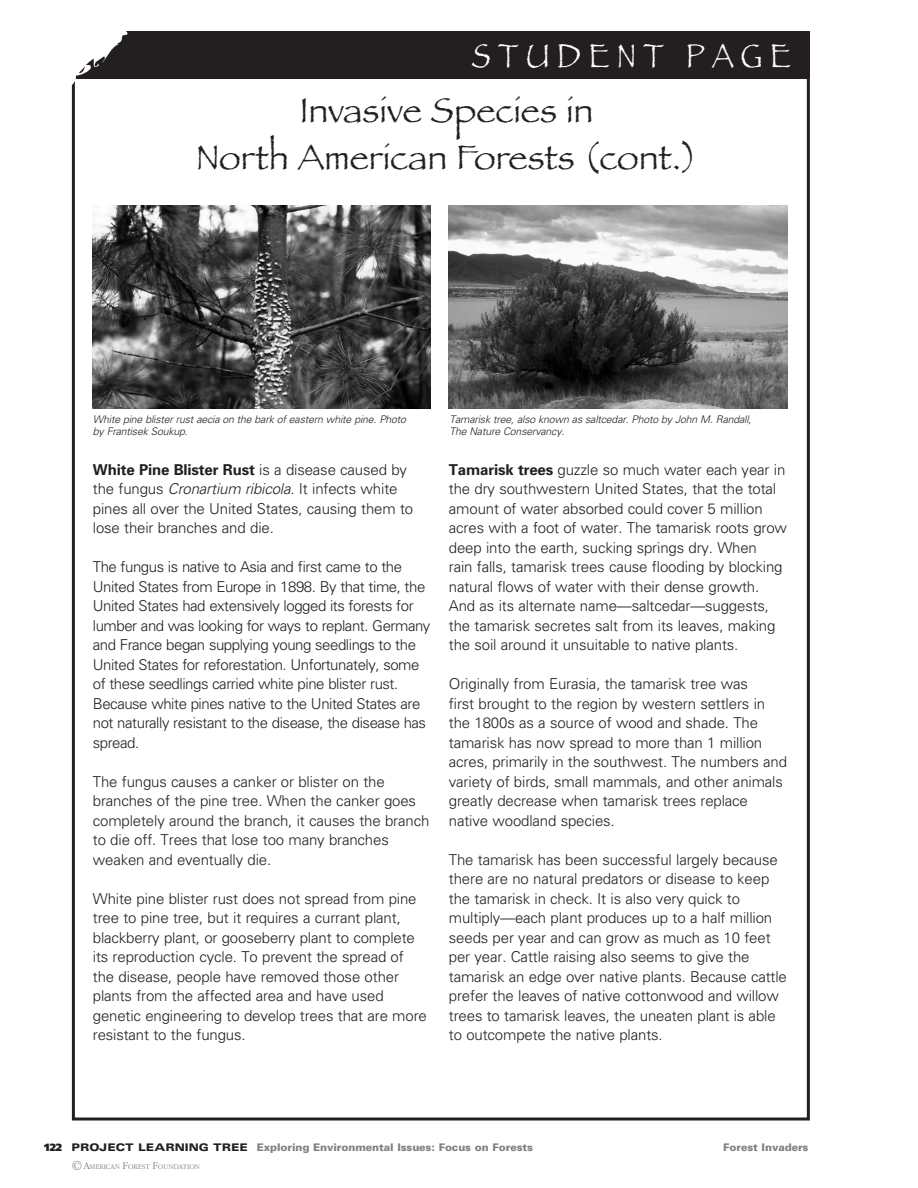
<style>
.page{position:relative;width:918px;height:1188px;background:#fff}
.page>*{position:absolute;margin:0;border:0;box-sizing:border-box;transform-origin:0 0}
.t1{font:36px/46.5px "Papyrus";color:#231f20;text-align:center}
.t2{font:34.5px "Papyrus";letter-spacing:.25em;color:#fff;scale:.85 1}
.t3{font:300 15px/19.5px "Univers";letter-spacing:-.01em;color:#231f20}
.t4{font:300 15px/19.5px "Univers";letter-spacing:-.03em;color:#231f20}
.Endnotes_Text{font:italic 300 10.5px/12.6px "Univers";letter-spacing:-.015em;color:#231f20}
.t5{font:900 10.5px "Univers";letter-spacing:-.005em;color:#808285}
.t6{font:300 7.35px "Garamond IT Cby BT";letter-spacing:-.005em;color:#808285}
.s1{font-weight:700}
.s2{font-style:italic}
.s3{font-family:"Frutiger";color:#231f20}
.s4{font-stretch:expanded;color:#231f20}
.s5{font-size:13.5px}
.s6{font-size:10.5px}
</style>
<div class="page">
<div style="left:0;top:31px;width:810px;height:46px;background:#231f20"></div>
<svg style="left:0;top:31px;width:158px;height:169px"></svg>
<img style="left:93px;top:205px;width:338px;height:203px">
<img style="left:449px;top:205px;width:338px;height:203px">
<h2 class="t2" style="left:472px;top:35px;width:377px">STUDENT PAGE</h2>
<p class="t1" style="left:196px;top:87px;width:503px">Invasive Species in<br>North American Forests (cont.)</p>
<p class="Endnotes_Text" style="left:93px;top:412px;width:315px">White pine blister rust aecia on the bark of eastern white pine. Photo by Frantisek Soukup.</p>
<p class="Endnotes_Text" style="left:449px;top:412px;width:304px">Tamarisk tree, also known as saltcedar. Photo by John M. Randall,<br>The Nature Conservancy.</p>
<p class="t3" style="left:93px;top:459px;width:322px"><span class="s1">White Pine Blister Rust</span> is a disease caused by the fungus <span class="s2">Cronartium ribicola</span>. It infects white pines all over the United States, causing them to lose their branches and die.</p>
<p class="t4" style="left:93px;top:557px;width:339px">The fungus is native to Asia and first came to the United States from Europe in 1898. By that time, the United States had extensively logged its forests for lumber and was looking for ways to replant. Germany and France began supplying young seedlings to the United States for reforestation. Unfortunately, some of these seedlings carried white pine blister rust.<br>Because white pines native to the United States are not naturally resistant to the disease, the disease has spread.</p>
<p class="t3" style="left:93px;top:771px;width:338px">The fungus causes a canker or blister on the branches of the pine tree. When the canker goes completely around the branch, it causes the branch to die off. Trees that lose too many branches weaken and eventually die.</p>
<p class="t3" style="left:93px;top:888px;width:336px">White pine blister rust does not spread from pine tree to pine tree, but it requires a currant plant, blackberry plant, or gooseberry plant to complete its reproduction cycle. To prevent the spread of the disease, people have removed those other plants from the affected area and have used genetic engineering to develop trees that are more resistant to the fungus.</p>
<p class="t3" style="left:449px;top:459px;width:340px"><span class="s1">Tamarisk trees</span> guzzle so much water each year in the dry southwestern United States, that the total amount of water absorbed could cover 5 million acres with a foot of water. The tamarisk roots grow deep into the earth, sucking springs dry. When<br>rain falls, tamarisk trees cause flooding by blocking natural flows of water with their dense growth.<br>And as its alternate name—saltcedar—suggests, the tamarisk secretes salt from its leaves, making the soil around it unsuitable to native plants.</p>
<p class="t3" style="left:449px;top:674px;width:340px">Originally from Eurasia, the tamarisk tree was<br>first brought to the region by western settlers in the 1800s as a source of wood and shade. The tamarisk has now spread to more than 1 million acres, primarily in the southwest. The numbers and variety of birds, small mammals, and other animals greatly decrease when tamarisk trees replace native woodland species.</p>
<p class="t3" style="left:449px;top:849px;width:340px">The tamarisk has been successful largely because there are no natural predators or disease to keep the tamarisk in check. It is also very quick to multiply—each plant produces up to a half million seeds per year and can grow as much as 10 feet per year. Cattle raising also seems to give the tamarisk an edge over native plants. Because cattle prefer the leaves of native cottonwood and willow trees to tamarisk leaves, the uneaten plant is able to outcompete the native plants.</p>
<p class="t5" style="left:44px;top:1140px;width:490px"><span class="s3">122</span> <span class="s4">PROJECT LEARNING TREE</span> Exploring Environmental Issues: Focus on Forests</p>
<p class="t5" style="left:723px;top:1140px;width:87px">Forest Invaders</p>
<p class="t6" style="left:72px;top:1162px;width:130px"><span class="s5">©</span><span class="s6">A</span>MERICAN <span class="s6">F</span>OREST <span class="s6">F</span>OUNDATION</p>
</div>
